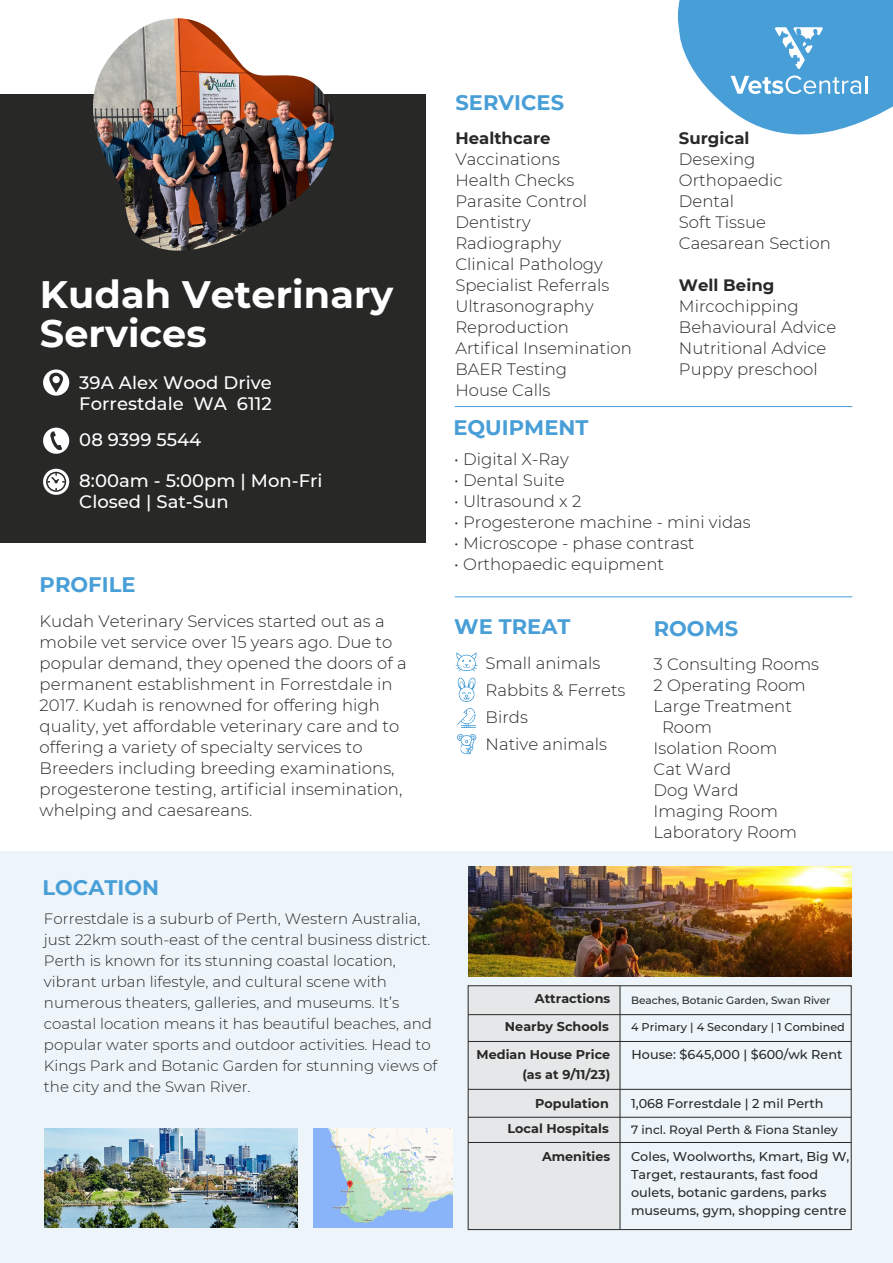
<style>
.page{position:relative;width:893px;height:1263px;background:#fff}
.page>*{position:absolute;margin:0;border:0;box-sizing:border-box;transform-origin:0 0}
.t1{font:700 38.25px/39px "Montserrat";color:#fff}
.t2{font:700 21px "Montserrat";color:#489ed7}
.t3{font:500 18px/21.6px "Montserrat";color:#fff}
.t4{font:300 16.5px/21px "Montserrat";color:#282827}
.t5{font:700 16.5px "Montserrat";color:#282827}
.t6{font:300 15px/21px "Montserrat";color:#282827}
.t7{font:500 12.75px/18px "Montserrat";color:#282827}
.t8{font:700 12.75px/25.7px "Montserrat";color:#282827;text-align:right}
.t9{font:500 12px "Montserrat";color:#282827}
.t10{font:500 11.25px "Montserrat";color:#282827}
.t11{font:500 10.5px "Montserrat";color:#282827}
</style>
<div class="page">
<div style="left:0;top:851px;width:893px;height:412px;background:#edf5fb"></div>
<div style="left:0;top:94px;width:426px;height:448px;background:#282827"></div>
<img style="left:93px;top:18px;width:242px;height:233px">
<div style="left:43px;top:369px;width:26px;height:27px;background:#fff;border-radius:50%"></div>
<svg style="left:49px;top:373px;width:14px;height:19px"></svg>
<div style="left:43px;top:428px;width:26px;height:26px;background:#fff;border-radius:50%"></div>
<svg style="left:43px;top:469px;width:26px;height:26px"></svg>
<svg style="left:677px;top:0;width:216px;height:135px"></svg>
<svg style="left:50px;top:431px;width:12px;height:19px"></svg>
<div style="left:46px;top:472px;width:20px;height:20px;border:2px solid #282827;border-radius:50%"></div>
<svg style="left:48px;top:473px;width:16px;height:17px"></svg>
<img style="left:314px;top:1128px;width:138px;height:100px">
<svg style="left:455px;top:652px;width:23px;height:19px"></svg>
<svg style="left:457px;top:734px;width:19px;height:20px"></svg>
<div style="left:468px;top:986px;width:152px;height:243px;background:#e6e7e8"></div>
<div style="left:468px;top:985px;width:384px;height:245px;border:1px solid #282827"></div>
<hr style="left:468px;top:1041px;width:383px;height:1px;background:#282827">
<hr style="left:468px;top:1142px;width:383px;height:1px;background:#282827">
<hr style="left:468px;top:1014px;width:383px;height:1px;background:#282827">
<hr style="left:468px;top:1089px;width:383px;height:1px;background:#282827">
<hr style="left:468px;top:1117px;width:383px;height:1px;background:#282827">
<hr style="left:620px;top:986px;width:1px;height:243px;background:#282827">
<img style="left:468px;top:867px;width:383px;height:110px">
<hr style="left:455px;top:406px;width:397px;height:1px;background:#489ed7">
<hr style="left:455px;top:596px;width:397px;height:1px;background:#489ed7">
<img style="left:44px;top:1128px;width:253px;height:100px">
<svg style="left:457px;top:677px;width:19px;height:51px"></svg>
<h1 class="t1" style="left:40px;top:273px;width:355px">Kudah Veterinary<br>Services</h1>
<p class="t3" style="left:79px;top:371px;width:194px">39A Alex Wood Drive<br>Forrestdale WA 6112</p>
<p class="t3" style="left:79px;top:428px;width:124px">08 9399 5544</p>
<p class="t3" style="left:79px;top:469px;width:245px;line-height:21px">8:00am - 5:00pm | Mon-Fri<br>Closed | Sat-Sun</p>
<p class="t2" style="left:40px;top:570px;width:97px">PROFILE</p>
<p class="t4" style="left:40px;top:610px;width:369px">Kudah Veterinary Services started out as a mobile vet service over 15 years ago. Due to popular demand, they opened the doors of a permanent establishment in Forrestdale in 2017. Kudah is renowned for offering high quality, yet affordable veterinary care and to offering a variety of specialty services to Breeders including breeding examinations, progesterone testing, artificial insemination, whelping and caesareans.</p>
<p class="t2" style="left:42px;top:872px;width:118px">LOCATION</p>
<p class="t6" style="left:44px;top:907px;width:395px">Forrestdale is a suburb of Perth, Western Australia, just 22km south-east of the central business district.<br>Perth is known for its stunning coastal location, vibrant urban lifestyle, and cultural scene with numerous theaters, galleries, and museums. It’s coastal location means it has beautiful beaches, and popular water sports and outdoor activities. Head to Kings Park and Botanic Garden for stunning views of the city and the Swan River.</p>
<p class="t2" style="left:455px;top:88px;width:110px">SERVICES</p>
<p class="t5" style="left:455px;top:126px;width:97px">Healthcare</p>
<p class="t4" style="left:455px;top:148px;width:178px">Vaccinations<br>Health Checks<br>Parasite Control<br>Dentistry<br>Radiography<br>Clinical Pathology<br>Specialist Referrals<br>Ultrasonography<br>Reproduction<br>Artifical Insemination<br>BAER Testing<br>House Calls</p>
<p class="t5" style="left:679px;top:126px;width:72px">Surgical</p>
<p class="t4" style="left:679px;top:148px;width:153px">Desexing<br>Orthopaedic<br>Dental<br>Soft Tissue<br>Caesarean Section</p>
<p class="t5" style="left:679px;top:273px;width:97px">Well Being</p>
<p class="t4" style="left:679px;top:295px;width:159px">Mircochipping<br>Behavioural Advice<br>Nutritional Advice<br>Puppy preschool</p>
<p class="t2" style="left:453px;top:412px;width:137px">EQUIPMENT</p>
<p class="t4" style="left:454px;top:448px;width:116px">• Digital X-Ray</p>
<p class="t4" style="left:454px;top:469px;width:112px">• Dental Suite</p>
<p class="t4" style="left:454px;top:490px;width:129px">• Ultrasound x 2</p>
<p class="t4" style="left:454px;top:511px;width:298px">• Progesterone machine - mini vidas</p>
<p class="t4" style="left:454px;top:532px;width:242px">• Microscope - phase contrast</p>
<p class="t4" style="left:454px;top:553px;width:211px">• Orthopaedic equipment</p>
<p class="t2" style="left:454px;top:611px;width:118px">WE TREAT</p>
<p class="t4" style="left:486px;top:649px;width:141px;line-height:27px">Small animals<br>Rabbits &amp; Ferrets<br>Birds<br>Native animals</p>
<p class="t2" style="left:654px;top:614px;width:86px">ROOMS</p>
<p class="t4" style="left:653px;top:653px;width:167px">3 Consulting Rooms</p>
<p class="t4" style="left:653px;top:674px;width:154px">2 Operating Room</p>
<p class="t4" style="left:653px;top:695px;width:140px">Large Treatment</p>
<p class="t4" style="left:662px;top:716px;width:51px">Room</p>
<p class="t4" style="left:653px;top:737px;width:125px">Isolation Room</p>
<p class="t4" style="left:653px;top:758px;width:79px">Cat Ward</p>
<p class="t4" style="left:653px;top:779px;width:86px">Dog Ward</p>
<p class="t4" style="left:653px;top:800px;width:126px">Imaging Room</p>
<p class="t4" style="left:653px;top:821px;width:145px">Laboratory Room</p>
<p class="t8" style="left:535px;top:985px;width:77px">Attractions</p>
<p class="t11" style="left:631px;top:993px;width:201px">Beaches, Botanic Garden, Swan River</p>
<p class="t8" style="left:505px;top:1013px;width:105px">Nearby Schools</p>
<p class="t10" style="left:631px;top:1019px;width:215px">4 Primary | 4 Secondary | 1 Combined</p>
<p class="t8" style="left:477px;top:1043px;width:135px;line-height:20px">Median House Price (as at 9/11/23)</p>
<p class="t7" style="left:632px;top:1044px;width:212px">House: $645,000 | $600/wk Rent</p>
<p class="t8" style="left:507px;top:1089px;width:103px">Population<br>Local Hospitals</p>
<p class="t7" style="left:631px;top:1094px;width:194px">1,068 Forrestdale | 2 mil Perth</p>
<p class="t9" style="left:631px;top:1121px;width:208px">7 incl. Royal Perth &amp; Fiona Stanley</p>
<p class="t8" style="left:542px;top:1143px;width:70px">Amenities</p>
<p class="t7" style="left:631px;top:1147px;width:220px">Coles, Woolworths, Kmart, Big W,<br>Target, restaurants, fast food oulets, botanic gardens, parks museums, gym, shopping centre</p>
</div>
